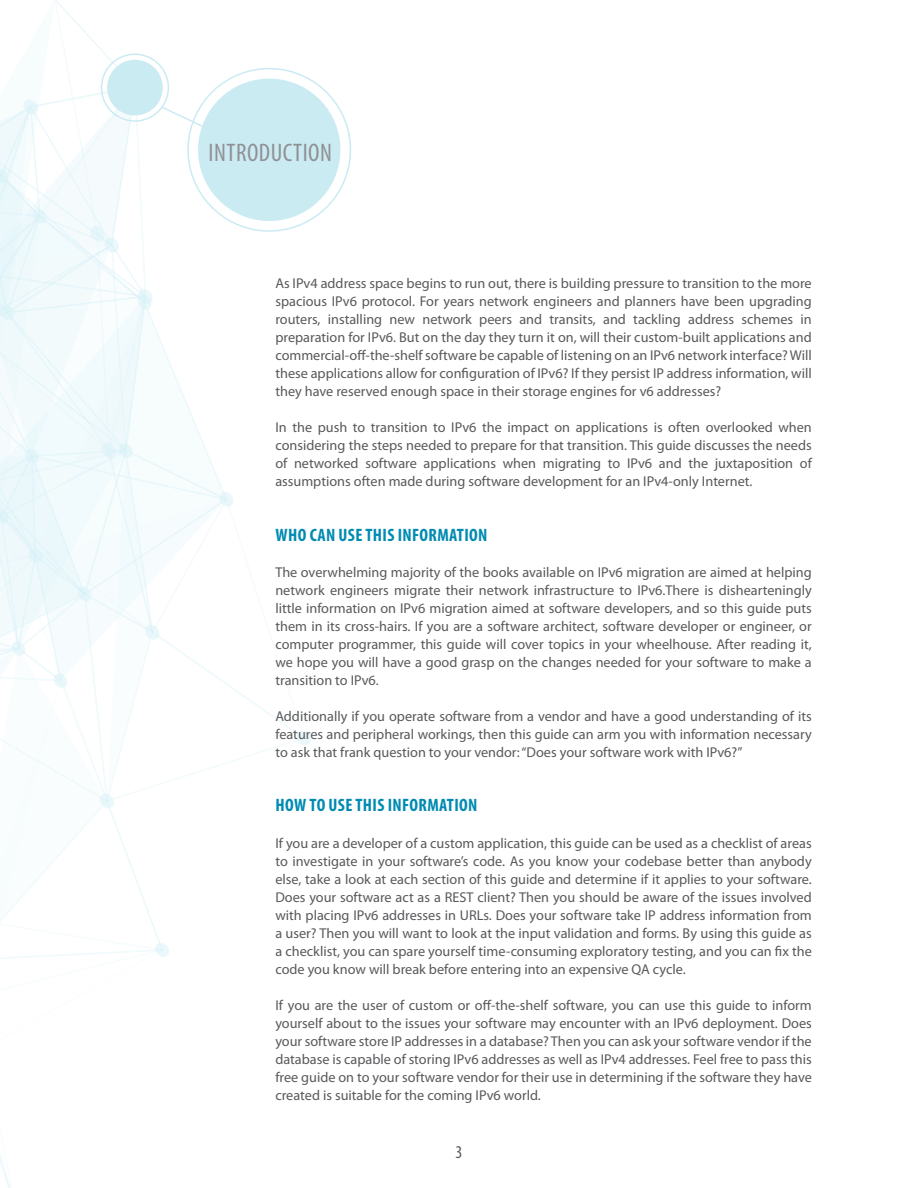
<style>
.page{position:relative;width:918px;height:1188px;background:#fff}
.page>*{position:absolute;margin:0;border:0;box-sizing:border-box;transform-origin:0 0}
.t1{font:condensed 25.5px "Myriad Pro";letter-spacing:.02em;color:#8f9194}
.t2{font:700 condensed 18px "Myriad Pro";letter-spacing:.02em;color:#008bb3}
.t3{font:condensed 18px "Myriad Pro";color:#58595b}
.t4{font:14.25px/18px "Myriad Pro";color:#58595b;text-align:justify}
</style>
<div class="page">
<svg style="left:0;top:0;width:352px;height:1188px"></svg>
<h1 class="t1" style="left:209px;top:137px;width:125px">INTRODUCTION</h1>
<p class="t4" style="left:275px;top:274px;width:538px">As IPv4 address space begins to run out, there is building pressure to transition to the more spacious IPv6 protocol. For years network engineers and planners have been upgrading routers, installing new network peers and transits, and tackling address schemes in preparation for IPv6. But on the day they turn it on, will their custom-built applications and commercial-off-the-shelf software be capable of listening on an IPv6 network interface? Will these applications allow for configuration of IPv6? If they persist IP address information, will they have reserved enough space in their storage engines for v6 addresses?</p>
<p class="t4" style="left:275px;top:418px;width:538px">In the push to transition to IPv6 the impact on applications is often overlooked when considering the steps needed to prepare for that transition. This guide discusses the needs of networked software applications when migrating to IPv6 and the juxtaposition of assumptions often made during software development for an IPv4-only Internet.</p>
<p class="t2" style="left:276px;top:523px;width:213px">WHO CAN USE THIS INFORMATION</p>
<p class="t4" style="left:275px;top:563px;width:538px">The overwhelming majority of the books available on IPv6 migration are aimed at helping network engineers migrate their network infrastructure to IPv6.There is dishearteningly little information on IPv6 migration aimed at software developers, and so this guide puts them in its cross-hairs. If you are a software architect, software developer or engineer, or computer programmer, this guide will cover topics in your wheelhouse. After reading it, we hope you will have a good grasp on the changes needed for your software to make a transition to IPv6.</p>
<p class="t4" style="left:275px;top:707px;width:538px">Additionally if you operate software from a vendor and have a good understanding of its features and peripheral workings, then this guide can arm you with information necessary to ask that frank question to your vendor: “Does your software work with IPv6?”</p>
<p class="t2" style="left:276px;top:794px;width:203px">HOW TO USE THIS INFORMATION</p>
<p class="t4" style="left:275px;top:834px;width:538px">If you are a developer of a custom application, this guide can be used as a checklist of areas to investigate in your software’s code. As you know your codebase better than anybody else, take a look at each section of this guide and determine if it applies to your software.<br>Does your software act as a REST client? Then you should be aware of the issues involved with placing IPv6 addresses in URLs. Does your software take IP address information from a user? Then you will want to look at the input validation and forms. By using this guide as a checklist, you can spare yourself time-consuming exploratory testing, and you can fix the code you know will break before entering into an expensive QA cycle.</p>
<p class="t4" style="left:275px;top:996px;width:538px">If you are the user of custom or off-the-shelf software, you can use this guide to inform yourself about to the issues your software may encounter with an IPv6 deployment. Does your software store IP addresses in a database? Then you can ask your software vendor if the database is capable of storing IPv6 addresses as well as IPv4 addresses. Feel free to pass this free guide on to your software vendor for their use in determining if the software they have created is suitable for the coming IPv6 world.</p>
<p class="t3" style="left:456px;top:1141px;width:8px">3</p>
</div>
